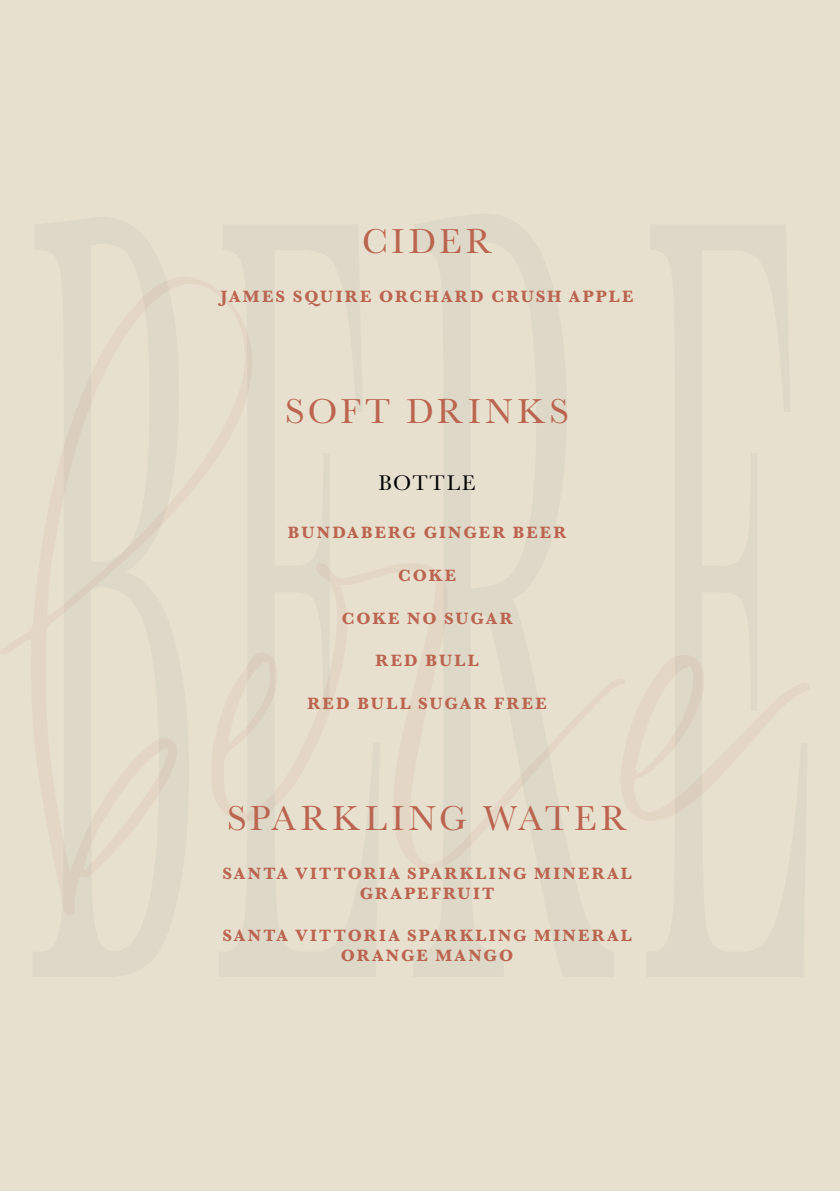
<style>
.page{position:relative;width:840px;height:1191px;background:#fff}
.page>*{position:absolute;margin:0;border:0;box-sizing:border-box;transform-origin:0 0}
.t1{font:36px "Baskerville";letter-spacing:.115em;color:#bb644f}
.t2{font:22px "Baskerville";letter-spacing:.08em;color:#000}
.t3{font:700 17px/20px "Baskerville";letter-spacing:.13em;color:#bb644f;text-align:center}
</style>
<div class="page">
<div style="left:0;top:0;width:839px;height:1191px;background:#e8e0cf"></div>
<svg style="left:62px;top:281px;width:641px;height:634px"></svg>
<h1 class="t1" style="left:362px;top:219px;width:131px">CIDER</h1>
<p class="t3" style="left:220px;top:286px;width:414px">JAMES SQUIRE ORCHARD CRUSH APPLE</p>
<h1 class="t1" style="left:285px;top:388px;width:285px">SOFT DRINKS</h1>
<p class="t2" style="left:378px;top:468px;width:98px">BOTTLE</p>
<p class="t3" style="left:288px;top:523px;width:280px">BUNDABERG GINGER BEER</p>
<p class="t3" style="left:398px;top:565px;width:59px">COKE</p>
<p class="t3" style="left:341px;top:608px;width:172px">COKE NO SUGAR</p>
<p class="t3" style="left:375px;top:651px;width:105px">RED BULL</p>
<p class="t3" style="left:307px;top:693px;width:241px">RED BULL SUGAR FREE</p>
<h1 class="t1" style="left:227px;top:795px;width:401px">SPARKLING WATER</h1>
<p class="t3" style="left:222px;top:863px;width:410px">SANTA VITTORIA SPARKLING MINERAL<br>GRAPEFRUIT</p>
<p class="t3" style="left:222px;top:926px;width:410px">SANTA VITTORIA SPARKLING MINERAL<br>ORANGE MANGO</p>
</div>
